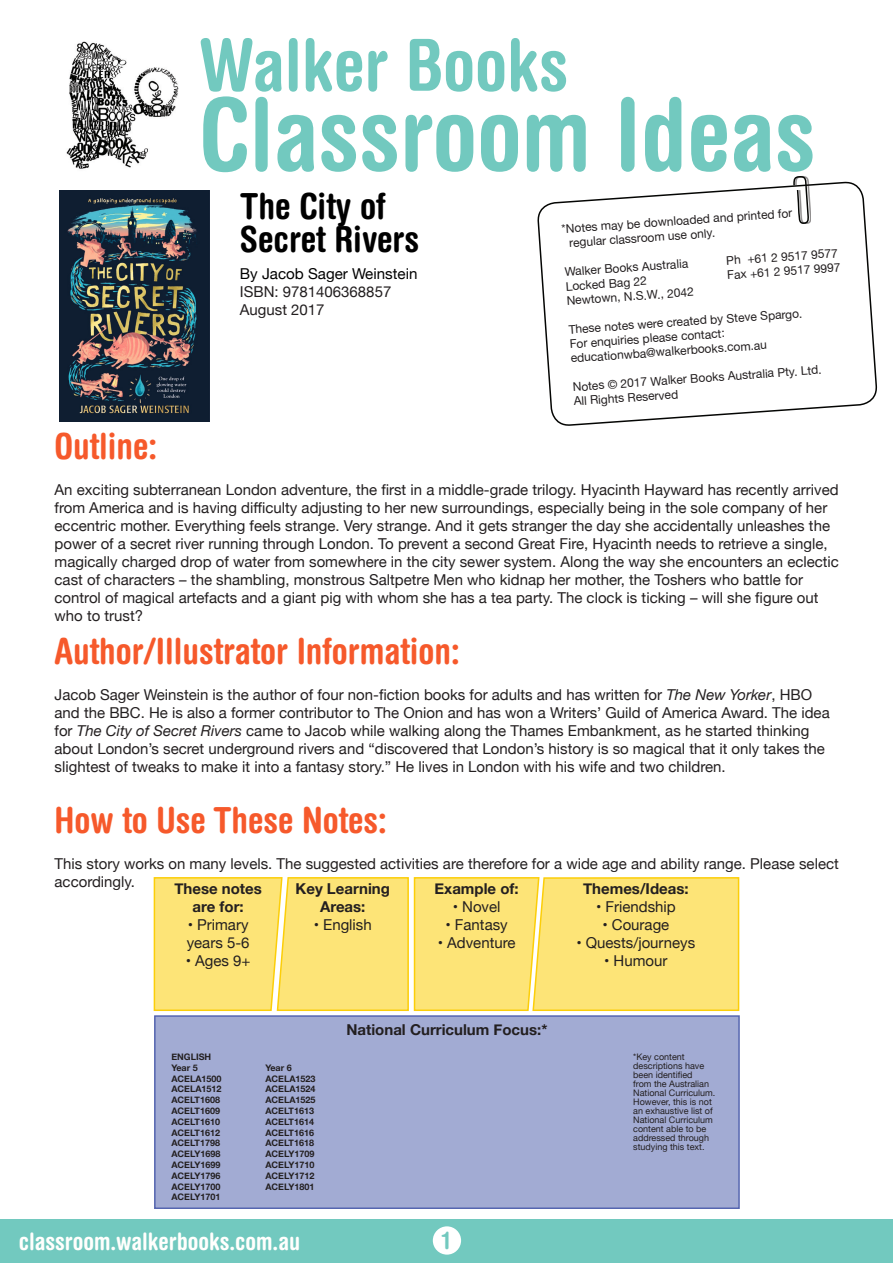
<style>
.page{position:relative;width:893px;height:1263px;background:#fff}
.page>*{position:absolute;margin:0;border:0;box-sizing:border-box;transform-origin:0 0}
.t1{font:700 condensed 100.5px "Helvetica Rounded";color:#72c9bf}
.t2{font:700 condensed 72px "Helvetica Rounded";color:#72c9bf}
.t3{font:700 condensed 36px "Helvetica Rounded";color:#f6592b}
.t4{font:700 condensed 36px "Helvetica Rounded";color:#000}
.t5{font:700 condensed 24px "Helvetica Rounded";color:#fffffd}
.t6{font:700 condensed 24px "Helvetica Rounded";color:#72c9bf}
.t7{font:15px/18px "Helvetica Neue";color:#231f20}
.t8{font:700 15px/18px "Helvetica Neue";color:#231f20;text-align:center}
.t9{font:15px "Helvetica Neue";color:#000}
.t10{font:12px/14.4px "Helvetica Neue";color:#231f20}
.t11{font:700 9px "Helvetica Neue";color:#231f20}
.t12{font:9px/9px "Helvetica Neue";color:#231f20}
.s1{font-style:italic}
</style>
<div class="page">
<div style="left:0;top:1219px;width:893px;height:44px;background:#72c9bf"></div>
<img style="left:66px;top:41px;width:113px;height:128px">
<svg style="left:537px;top:181px;width:340px;height:245px"></svg>
<div style="left:795px;top:176px;width:16px;height:48px;background:#231f20;opacity:.5"></div>
<svg style="left:792px;top:176px;width:17px;height:49px"></svg>
<svg style="left:153px;top:877px;width:587px;height:134px"></svg>
<div style="left:433px;top:1226px;width:28px;height:28px;background:#fff;border-radius:50%"></div>
<img style="left:60px;top:190px;width:149px;height:231px">
<div style="left:155px;top:1016px;width:584px;height:192px;background:#a2abd3"></div>
<div style="left:154px;top:1015px;width:586px;height:194px;border:2px solid #5666b0"></div>
<h2 class="t2" style="left:199px;top:21px;width:371px">Walker Books</h2>
<h1 class="t1" style="left:199px;top:74px;width:618px">Classroom Ideas</h1>
<p class="t10" style="left:561px;top:222px;width:233px;rotate:-4deg">*Notes may be downloaded and printed for</p>
<p class="t10" style="left:569px;top:236px;width:148px;rotate:-4deg">regular classroom use only.</p>
<p class="t10" style="left:564px;top:265px;width:125px;rotate:-4deg">Walker Books Australia</p>
<p class="t4" style="left:240px;top:184px;width:147px">The City of</p>
<p class="t4" style="left:240px;top:217px;width:181px">Secret Rivers</p>
<p class="t9" style="left:240px;top:262px;width:179px">By Jacob Sager Weinstein</p>
<p class="t7" style="left:240px;top:283px;width:153px">ISBN: 9781406368857</p>
<p class="t7" style="left:240px;top:301px;width:86px">August 2017</p>
<p class="t10" style="left:726px;top:254px;width:113px;rotate:-4deg">Ph +61 2 9517 9577</p>
<p class="t10" style="left:727px;top:268px;width:115px;rotate:-4deg">Fax +61 2 9517 9997</p>
<p class="t10" style="left:565px;top:280px;width:83px;rotate:-4deg">Locked Bag 22</p>
<p class="t10" style="left:566px;top:294px;width:129px;rotate:-4deg">Newtown, N.S.W., 2042</p>
<p class="t10" style="left:568px;top:323px;width:236px;rotate:-4deg">These notes were created by Steve Spargo.<br>For enquiries please contact: educationwba@walkerbooks.com.au</p>
<p class="t10" style="left:572px;top:380px;width:251px;rotate:-4deg">Notes © 2017 Walker Books Australia Pty. Ltd.</p>
<p class="t10" style="left:573px;top:395px;width:106px;rotate:-4deg">All Rights Reserved</p>
<p class="t3" style="left:55px;top:424px;width:104px">Outline:</p>
<p class="t7" style="left:55px;top:481px;width:786px">An exciting subterranean London adventure, the first in a middle-grade trilogy. Hyacinth Hayward has recently arrived from America and is having difficulty adjusting to her new surroundings, especially being in the sole company of her eccentric mother. Everything feels strange. Very strange. And it gets stranger the day she accidentally unleashes the power of a secret river running through London. To prevent a second Great Fire, Hyacinth needs to retrieve a single, magically charged drop of water from somewhere in the city sewer system. Along the way she encounters an eclectic cast of characters – the shambling, monstrous Saltpetre Men who kidnap her mother, the Toshers who battle for control of magical artefacts and a giant pig with whom she has a tea party. The clock is ticking – will she figure out who to trust?</p>
<p class="t3" style="left:55px;top:629px;width:407px">Author/Illustrator Information:</p>
<p class="t7" style="left:55px;top:686px;width:777px">Jacob Sager Weinstein is the author of four non-fiction books for adults and has written for <span class="s1">The New Yorker</span>, HBO and the BBC. He is also a former contributor to The Onion and has won a Writers’ Guild of America Award. The idea for <span class="s1">The City of Secret Rivers</span> came to Jacob while walking along the Thames Embankment, as he started thinking about London’s secret underground rivers and “discovered that London’s history is so magical that it only takes the slightest of tweaks to make it into a fantasy story.” He lives in London with his wife and two children.</p>
<p class="t3" style="left:55px;top:798px;width:334px">How to Use These Notes:</p>
<p class="t7" style="left:55px;top:856px;width:786px">This story works on many levels. The suggested activities are therefore for a wide age and ability range. Please select accordingly.</p>
<p class="t8" style="left:583px;top:880px;width:107px">Themes/Ideas:</p>
<p class="t7" style="left:596px;top:898px;width:81px">• Friendship</p>
<p class="t7" style="left:602px;top:916px;width:68px">• Courage</p>
<p class="t7" style="left:576px;top:934px;width:120px">• Quests/journeys</p>
<p class="t7" style="left:604px;top:952px;width:65px">• Humour</p>
<p class="t8" style="left:174px;top:880px;width:89px">These notes are for:</p>
<p class="t7" style="left:187px;top:916px;width:64px">• Primary years 5-6</p>
<p class="t7" style="left:186px;top:952px;width:66px">• Ages 9+</p>
<p class="t8" style="left:296px;top:880px;width:96px">Key Learning<br>Areas:</p>
<p class="t7" style="left:314px;top:916px;width:60px">• English</p>
<p class="t8" style="left:435px;top:880px;width:86px">Example of:</p>
<p class="t7" style="left:453px;top:898px;width:49px">• Novel</p>
<p class="t7" style="left:446px;top:916px;width:64px">• Fantasy</p>
<p class="t7" style="left:438px;top:934px;width:79px">• Adventure</p>
<p class="t11" style="left:171px;top:1050px;width:41px">ENGLISH</p>
<p class="t11" style="left:171px;top:1060px;width:28px">Year 5</p>
<p class="t11" style="left:171px;top:1071px;width:52px">ACELA1500</p>
<p class="t11" style="left:171px;top:1082px;width:52px">ACELA1512</p>
<p class="t11" style="left:171px;top:1093px;width:50px">ACELT1608</p>
<p class="t11" style="left:171px;top:1104px;width:50px">ACELT1609</p>
<p class="t11" style="left:171px;top:1114px;width:50px">ACELT1610</p>
<p class="t11" style="left:171px;top:1125px;width:50px">ACELT1612</p>
<p class="t11" style="left:171px;top:1136px;width:50px">ACELT1798</p>
<p class="t11" style="left:171px;top:1147px;width:51px">ACELY1698</p>
<p class="t11" style="left:171px;top:1158px;width:51px">ACELY1699</p>
<p class="t11" style="left:171px;top:1168px;width:51px">ACELY1796</p>
<p class="t11" style="left:171px;top:1179px;width:51px">ACELY1700</p>
<p class="t11" style="left:171px;top:1190px;width:51px">ACELY1701</p>
<p class="t11" style="left:265px;top:1060px;width:28px">Year 6</p>
<p class="t11" style="left:265px;top:1071px;width:52px">ACELA1523</p>
<p class="t11" style="left:265px;top:1082px;width:52px">ACELA1524</p>
<p class="t11" style="left:265px;top:1093px;width:52px">ACELA1525</p>
<p class="t11" style="left:265px;top:1104px;width:50px">ACELT1613</p>
<p class="t11" style="left:265px;top:1114px;width:50px">ACELT1614</p>
<p class="t11" style="left:265px;top:1125px;width:50px">ACELT1616</p>
<p class="t11" style="left:265px;top:1136px;width:50px">ACELT1618</p>
<p class="t11" style="left:265px;top:1147px;width:51px">ACELY1709</p>
<p class="t11" style="left:265px;top:1158px;width:51px">ACELY1710</p>
<p class="t11" style="left:265px;top:1168px;width:51px">ACELY1712</p>
<p class="t11" style="left:265px;top:1179px;width:51px">ACELY1801</p>
<h3 class="t5" style="left:19px;top:1226px;width:283px">classroom.walkerbooks.com.au</h3>
<p class="t8" style="left:346px;top:1021px;width:203px">National Curriculum Focus:*</p>
<p class="t6" style="left:442px;top:1226px;width:9px">1</p>
<p class="t12" style="left:633px;top:1052px;width:84px">*Key content descriptions have been identified<br>from the Australian<br>National Curriculum.<br>However, this is not an exhaustive list of<br>National Curriculum content able to be addressed through studying this text.</p>
</div>
